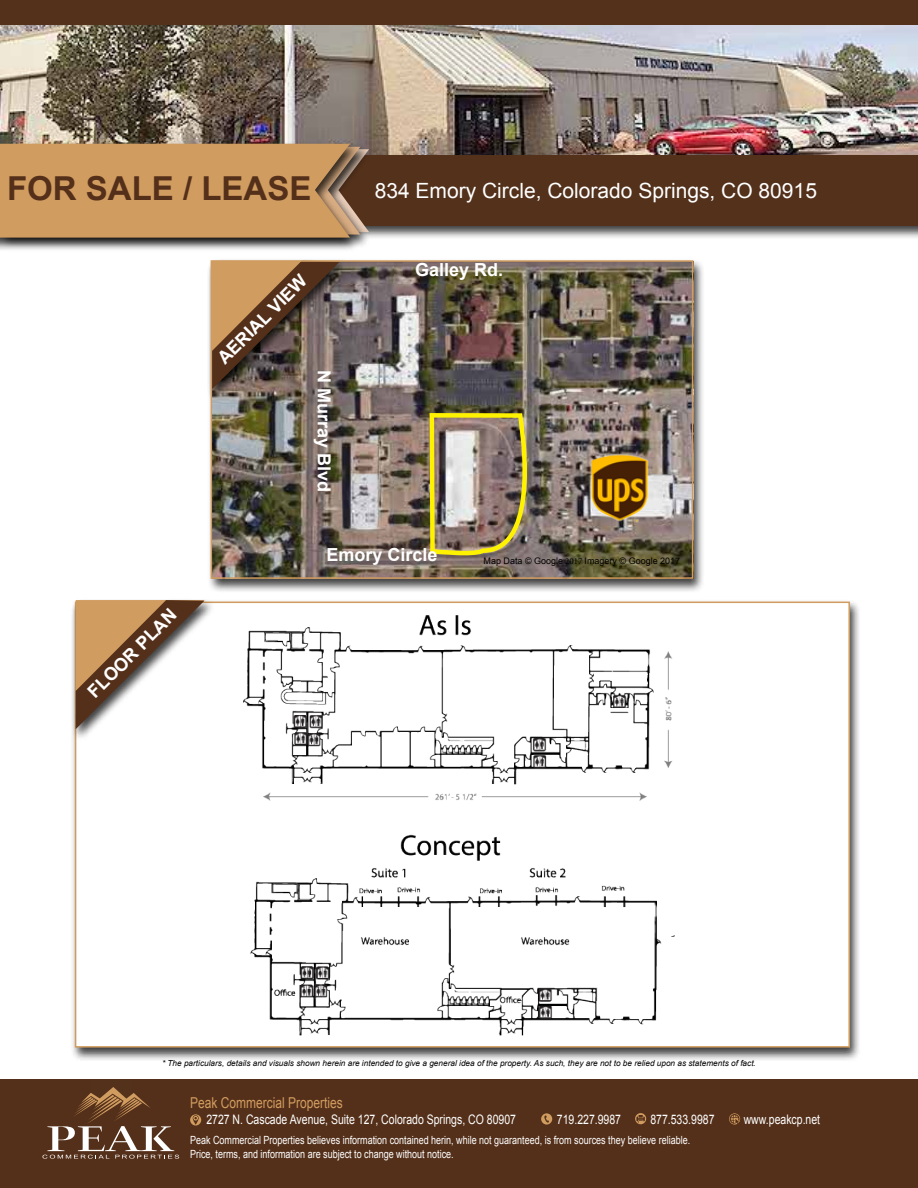
<style>
.page{position:relative;width:918px;height:1188px;background:#fff}
.page>*{position:absolute;margin:0;border:0;box-sizing:border-box;transform-origin:0 0}
.t1{font:700 33px "Arial";color:#54301a}
.t2{font:21px "Arial";color:#fff}
.t3{font:700 18px "Arial";color:#fff}
.t4{font:15px "Arial";color:#d39d60;scale:.8 1}
.t5{font:13.2px "Arial";color:#fff;scale:.8 1}
.t6{font:11.25px/13.5px "Arial";color:#fff;scale:.8 1}
.t7{font:9px "Arial";color:#000}
.t8{font:italic 8.25px "Arial";color:#000}
.s1{font-family:"Minion Pro"}
</style>
<div class="page">
<div style="left:0;top:1080px;width:918px;height:108px;background:#54301a"></div>
<svg style="left:43px;top:1087px;width:136px;height:72px"></svg>
<svg style="left:190px;top:1114px;width:11px;height:12px"></svg>
<svg style="left:544px;top:1113px;width:8px;height:12px"></svg>
<svg style="left:635px;top:1113px;width:11px;height:11px"></svg>
<svg style="left:729px;top:1113px;width:11px;height:12px"></svg>
<img style="left:0;top:25px;width:918px;height:128px">
<div style="left:0;top:153px;width:918px;height:87px;background:#000;opacity:.75"></div>
<div style="left:3px;top:155px;width:915px;height:71px;background:#53311b"></div>
<div style="left:0;top:141px;width:361px;height:110px;background:#000;opacity:.75"></div>
<svg style="left:0;top:144px;width:369px;height:94px;background:#c8965d"></svg>
<div style="left:0;top:0;width:918px;height:25px;background:#53311b"></div>
<div style="left:207px;top:259px;width:498px;height:334px;background:#000;opacity:.75"></div>
<div style="left:206px;top:259px;width:145px;height:144px;background:#000;opacity:.75"></div>
<img style="left:210px;top:260px;width:484px;height:320px">
<img style="left:427px;top:411px;width:117px;height:713px">
<img style="left:587px;top:451px;width:65px;height:75px">
<div style="left:70px;top:599px;width:792px;height:462px;background:#000;opacity:.75"></div>
<div style="left:76px;top:602px;width:773px;height:445px;background:#fff"></div>
<img style="left:243px;top:615px;width:432px;height:420px">
<div style="left:71px;top:598px;width:144px;height:144px;background:#000;opacity:.75"></div>
<svg style="left:76px;top:600px;width:128px;height:129px"></svg>
<h1 class="t1" style="left:7px;top:166px;width:306px">FOR SALE / LEASE</h1>
<h3 class="t3" style="left:212px;top:352px;width:119px;rotate:-45deg">AERIAL VIEW</h3>
<h3 class="t3" style="left:336px;top:370px;width:124px;rotate:90deg">N Murray Blvd</h3>
<h2 class="t2" style="left:375px;top:177px;width:444px">834 Emory Circle, Colorado Springs, CO 80915</h2>
<h3 class="t3" style="left:415px;top:258px;width:90px">Galley Rd.</h3>
<h3 class="t3" style="left:82px;top:686px;width:119px;rotate:-45deg">FLOOR PLAN</h3>
<h3 class="t3" style="left:326px;top:542px;width:113px">Emory Circle</h3>
<p class="t7" style="left:484px;top:555px;width:198px">Map Data © Google <span class="s1">2017</span> Imagery © Google 2017</p>
<p class="t8" style="left:162px;top:1057px;width:595px">* The particulars, details and visuals shown herein are intended to give a general idea of the property. As such, they are not to be relied upon as statements of fact.</p>
<h3 class="t4" style="left:190px;top:1093px;width:192px">Peak Commercial Properties</h3>
<p class="t5" style="left:206px;top:1110px;width:389px">2727 N. Cascade Avenue, Suite 127, Colorado Springs, CO 80907</p>
<p class="t5" style="left:557px;top:1110px;width:82px">719.227.9987</p>
<p class="t5" style="left:650px;top:1110px;width:82px">877.533.9987</p>
<p class="t5" style="left:744px;top:1110px;width:97px">www.peakcp.net</p>
<p class="t6" style="left:190px;top:1133px;width:627px">Peak Commercial Properties believes information contained herin, while not guaranteed, is from sources they believe reliable.<br>Price, terms, and information are subject to change without notice.</p>
</div>
